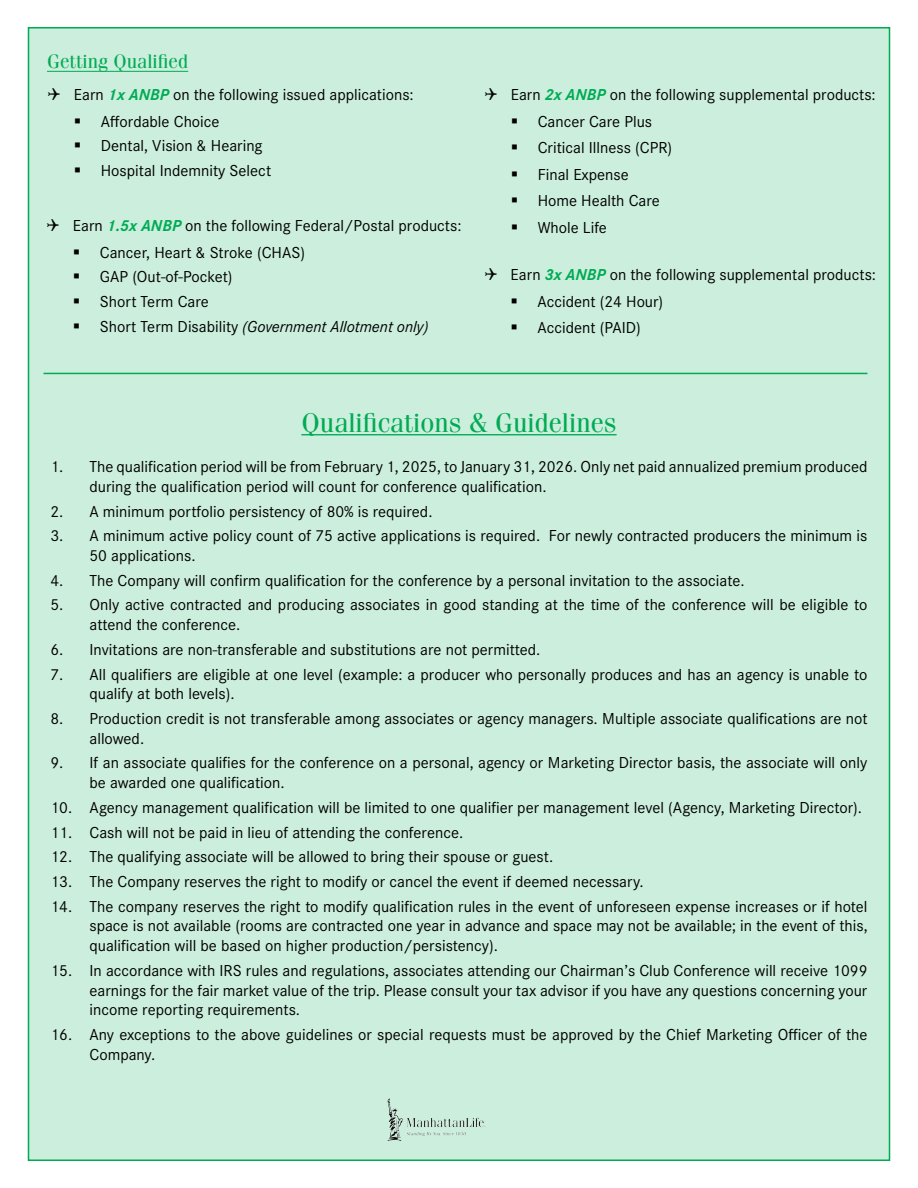
<style>
.page{position:relative;width:918px;height:1188px;background:#fff}
.page>*{position:absolute;margin:0;border:0;box-sizing:border-box;transform-origin:0 0}
.t1{font:27px "Fenice Pro ITC";color:#00ab54}
.t2{font:19.5px "Fenice Pro ITC";color:#00ab54}
.t3{font:16.5px/19.8px "Corporate S";color:#000}
.t4{font:16.5px/26.5px "Corporate S Pro";color:#000}
.s1{font-weight:700;font-style:italic;color:#00ab54}
.s2{font-style:italic}
</style>
<div class="page">
<div style="left:28px;top:27px;width:862px;height:1134px;background:#ced;border:2px solid #00ab54"></div>
<hr style="left:301px;top:434px;width:316px;height:1px;background:#00ab54">
<img style="left:387px;top:1099px;width:99px;height:42px">
<hr style="left:44px;top:373px;width:823px;height:1px;background:#00ab54">
<hr style="left:47px;top:71px;width:141px;height:1px;background:#00ab54">
<p class="t2" style="left:47px;top:50px;width:143px">Getting Qualified</p>
<p class="t4" style="left:101px;top:80px;width:314px;text-indent:-54px">✔ Earn <span class="s1">1x ANBP</span> on the following issued applications:<br>Affordable Choice</p>
<p class="t4" style="left:101px;top:132px;width:172px;line-height:24.6px">Dental, Vision &amp; Hearing<br>Hospital Indemnity Select</p>
<p class="t4" style="left:100px;top:211px;width:363px;text-indent:-54px">✔ Earn <span class="s1">1.5x ANBP</span> on the following Federal/Postal products:<br>Cancer, Heart &amp; Stroke (CHAS)</p>
<p class="t4" style="left:100px;top:263px;width:330px;line-height:24.6px">GAP (Out-of-Pocket)<br>Short Term Care<br>Short Term Disability <span class="s2">(Government Allotment only)</span></p>
<p class="t4" style="left:538px;top:80px;width:340px;text-indent:-54px">✔ Earn <span class="s1">2x ANBP</span> on the following supplemental products:<br>Cancer Care Plus<br>Critical Illness (CPR)<br>Final Expense<br>Home Health Care<br>Whole Life</p>
<p class="t4" style="left:538px;top:260px;width:340px;text-indent:-54px">✔ Earn <span class="s1">3x ANBP</span> on the following supplemental products:<br>Accident (24 Hour)<br>Accident (PAID)</p>
<h1 class="t1" style="left:301px;top:406px;width:317px">Qualifications &amp; Guidelines</h1>
<p class="t3" style="left:90px;top:456px;width:780px;text-indent:-39px">1. The qualification period will be from February 1, 2025, to January 31, 2026. Only net paid annualized premium produced during the qualification period will count for conference qualification.</p>
<p class="t3" style="left:51px;top:501px;width:384px">2. A minimum portfolio persistency of 80% is required.</p>
<p class="t3" style="left:90px;top:525px;width:779px;text-indent:-39px">3. A minimum active policy count of 75 active applications is required. For newly contracted producers the minimum is<br>50 applications.</p>
<p class="t3" style="left:51px;top:570px;width:696px">4. The Company will confirm qualification for the conference by a personal invitation to the associate.</p>
<p class="t3" style="left:90px;top:594px;width:780px;text-indent:-39px">5. Only active contracted and producing associates in good standing at the time of the conference will be eligible to attend the conference.</p>
<p class="t3" style="left:51px;top:639px;width:491px">6. Invitations are non-transferable and substitutions are not permitted.</p>
<p class="t3" style="left:90px;top:664px;width:779px;text-indent:-39px">7. All qualifiers are eligible at one level (example: a producer who personally produces and has an agency is unable to qualify at both levels).</p>
<p class="t3" style="left:90px;top:708px;width:780px;text-indent:-39px">8. Production credit is not transferable among associates or agency managers. Multiple associate qualifications are not allowed.</p>
<p class="t3" style="left:90px;top:752px;width:779px;text-indent:-39px">9. If an associate qualifies for the conference on a personal, agency or Marketing Director basis, the associate will only be awarded one qualification.</p>
<p class="t3" style="left:51px;top:797px;width:813px">10. Agency management qualification will be limited to one qualifier per management level (Agency, Marketing Director).</p>
<p class="t3" style="left:51px;top:822px;width:414px">11. Cash will not be paid in lieu of attending the conference.</p>
<p class="t3" style="left:51px;top:846px;width:504px">12. The qualifying associate will be allowed to bring their spouse or guest.</p>
<p class="t3" style="left:51px;top:871px;width:595px">13. The Company reserves the right to modify or cancel the event if deemed necessary.</p>
<p class="t3" style="left:90px;top:896px;width:780px;text-align:justify;text-indent:-39px">14. The company reserves the right to modify qualification rules in the event of unforeseen expense increases or if hotel space is not available (rooms are contracted one year in advance and space may not be available; in the event of this, qualification will be based on higher production/persistency).</p>
<p class="t3" style="left:90px;top:960px;width:780px;text-align:justify;text-indent:-39px">15. In accordance with IRS rules and regulations, associates attending our Chairman’s Club Conference will receive 1099 earnings for the fair market value of the trip. Please consult your tax advisor if you have any questions concerning your income reporting requirements.</p>
<p class="t3" style="left:90px;top:1024px;width:779px;text-indent:-39px">16. Any exceptions to the above guidelines or special requests must be approved by the Chief Marketing Officer of the<br>Company.</p>
</div>
